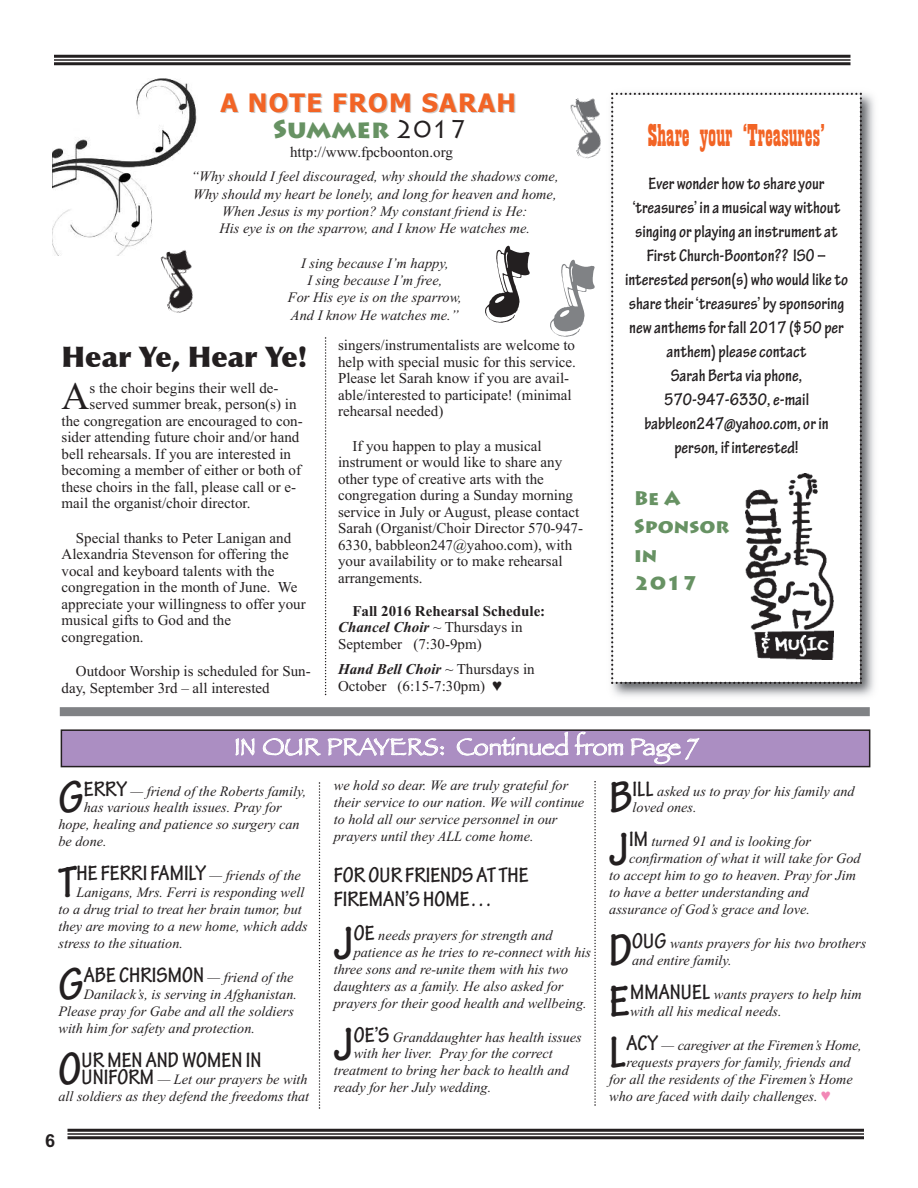
<style>
.page{position:relative;width:918px;height:1188px;background:#fff}
.page>*{position:absolute;margin:0;border:0;box-sizing:border-box;transform-origin:0 0}
.t1{font:38.85px "Times New Roman";color:#231f20}
.t2{font:33px "Playbill";color:#f26425}
.t3{font:900 28.5px "Optima";color:#231f20}
.t4{font:700 25.5px "Tahoma";letter-spacing:.05em;color:#f26425}
.t5{font:900 25.5px "Lithos Pro";color:#679263}
.t6{font:24px "Papyrus";letter-spacing:-.005em;color:#fff}
.t7{font:700 condensed 22.5px/24px "Tekton Pro";color:#231f20}
.t8{font:900 19.5px/28.5px "Lithos Pro";color:#679263}
.t9{font:700 condensed 18px/24px "Tekton Pro";color:#231f20;text-align:center}
.t10{font:700 18px "Arial";color:#231f20}
.t11{font:15px/16.5px "Times New Roman";color:#231f20}
.t12{font:14.4px/17.2px "Times New Roman PS Italic MT OTF";color:#231f20;text-align:center}
.t13{font:italic 14.25px/17px "Times New Roman";color:#231f20}
.s1{font-weight:400;color:#231f20}
.s2{font-weight:700}
.s3{font-weight:700;font-style:italic}
.s4{font-family:"Tekton Pro";font-weight:700;font-style:normal;font-stretch:condensed;font-size:47.4px}
.s5{font-family:"Tekton Pro";font-weight:700;font-style:normal;font-stretch:condensed;font-size:22.5px}
.s6{font-size:47.4px}
.s7{font-family:"Times New Roman";font-weight:400;font-style:italic;font-stretch:normal;font-size:14.25px}
.s8{color:#f287b6}
</style>
<div class="page">
<div style="left:61px;top:730px;width:809px;height:37px;background:#ab8ec2"></div>
<div style="left:61px;top:729px;width:809px;height:38px;border:2px solid #231f20"></div>
<hr style="left:68px;top:1129px;width:796px;height:3px;background:#231f20">
<hr style="left:68px;top:1133px;width:796px;height:2px;background:#231f20">
<hr style="left:68px;top:1136px;width:796px;height:3px;background:#231f20">
<hr style="left:54px;top:55px;width:796px;height:3px;background:#231f20">
<hr style="left:54px;top:59px;width:796px;height:2px;background:#231f20">
<hr style="left:54px;top:62px;width:796px;height:3px;background:#231f20">
<img style="left:52px;top:78px;width:145px;height:177px">
<img style="left:485px;top:246px;width:45px;height:77px">
<img style="left:152px;top:246px;width:45px;height:67px">
<img style="left:550px;top:264px;width:15px;height:73px">
<img style="left:611px;top:92px;width:263px;height:605px">
<svg style="left:565px;top:93px;width:297px;height:591px"></svg>
<div style="left:738px;top:471px;width:104px;height:192px;background:#fff"></div>
<img style="left:745px;top:474px;width:88px;height:185px">
<svg style="left:325px;top:337px;width:1px;height:358px"></svg>
<svg style="left:319px;top:782px;width:1px;height:327px"></svg>
<svg style="left:594px;top:781px;width:2px;height:325px"></svg>
<div style="left:60px;top:707px;width:810px;height:9px;background:#808285"></div>
<h3 class="t4" style="left:220px;top:85px;width:297px">A NOTE FROM SARAH</h3>
<h3 class="t5" style="left:273px;top:113px;width:196px">Summer <span class="s1">2017</span></h3>
<p class="t11" style="left:290px;top:144px;width:164px">http://www.fpcboonton.org</p>
<p class="t12" style="left:191px;top:168px;width:369px">“Why should I feel discouraged, why should the shadows come, Why should my heart be lonely, and long for heaven and home, When Jesus is my portion? My constant friend is He:<br>His eye is on the sparrow, and I know He watches me.</p>
<p class="t12" style="left:288px;top:254px;width:175px">I sing because I’m happy,<br>I sing because I’m free,<br>For His eye is on the sparrow,<br>And I know He watches me.”</p>
<h3 class="t3" style="left:62px;top:340px;width:247px">Hear Ye, Hear Ye!</h3>
<h1 class="t1" style="left:62px;top:370px;width:30px">A</h1>
<p class="t11" style="left:90px;top:379px;width:191px">s the choir begins their well de-</p>
<p class="t11" style="left:90px;top:396px;width:209px">served summer break, person(s) in</p>
<p class="t11" style="left:62px;top:412px;width:243px">the congregation are encouraged to con-</p>
<p class="t11" style="left:62px;top:429px;width:239px">sider attending future choir and/or hand</p>
<p class="t11" style="left:62px;top:445px;width:231px">bell rehearsals. If you are interested in</p>
<p class="t11" style="left:62px;top:462px;width:241px">becoming a member of either or both of</p>
<p class="t11" style="left:62px;top:478px;width:236px">these choirs in the fall, please call or e-</p>
<p class="t11" style="left:62px;top:495px;width:190px">mail the organist/choir director.</p>
<p class="t11" style="left:62px;top:529px;width:246px;text-indent:14px">Special thanks to Peter Lanigan and Alexandria Stevenson for offering the vocal and keyboard talents with the congregation in the month of June. We appreciate your willingness to offer your musical gifts to God and the congregation.</p>
<p class="t11" style="left:62px;top:663px;width:251px;text-indent:14px">Outdoor Worship is scheduled for Sun&shy;day, September 3rd – all interested</p>
<p class="t11" style="left:338px;top:337px;width:239px">singers/instrumentalists are welcome to help with special music for this service.<br>Please let Sarah know if you are avail&shy;able/interested to participate! (minimal rehearsal needed)</p>
<p class="t11" style="left:338px;top:437px;width:247px;text-indent:14px">If you happen to play a musical instrument or would like to share any other type of creative arts with the congregation during a Sunday morning service in July or August, please contact Sarah (Organist/Choir Director 570-947- 6330, babbleon247@yahoo.com), with your availability or to make rehearsal arrangements.</p>
<p class="t11" style="left:338px;top:602px;width:209px;text-indent:14px"><span class="s2">Fall 2016 Rehearsal Schedule:<br></span><span class="s3">Chancel Choir</span> ~ Thursdays in<br>September (7:30-9pm)</p>
<p class="t11" style="left:338px;top:661px;width:198px"><span class="s3">Hand Bell Choir</span> ~ Thursdays in<br>October (6:15-7:30pm) ♥</p>
<h2 class="t2" style="left:648px;top:118px;width:179px">Share your ‘Treasures’</h2>
<p class="t9" style="left:625px;top:171px;width:224px">Ever wonderhow toshareyour ‘treasures’ inamusical way without singingor playinganinstrumentat<br>First Church-Boonton?? ISO – interested person(s) who would liketo sharetheir‘treasures’bysponsoring new anthemsforfall 2017 ($50 per anthem) pleasecontact<br>Sarah Bertavia phone,<br>570-947-6330,e-mail babbleon247@yahoo.com,orin person, if interested!</p>
<h3 class="t8" style="left:634px;top:484px;width:97px">Be A<br>Sponsor in<br>2017</h3>
<h3 class="t6" style="left:234px;top:732px;width:465px">IN OUR PRAYERS: Continued from Page 7</h3>
<p class="t13" style="left:58px;top:782px;width:249px"><span class="s4">G</span><span class="s5">ERRY</span> — friend of the Roberts family,</p>
<p class="t13" style="left:84px;top:799px;width:199px">has various health issues. Pray for</p>
<p class="t13" style="left:58px;top:816px;width:243px">hope, healing and patience so surgery can</p>
<p class="t13" style="left:58px;top:833px;width:50px">be done.</p>
<h3 class="t7" style="left:58px;top:862px;width:244px"><span class="s6">T</span>HE FERRI FAMILY <span class="s7">— friends of the</span></h3>
<p class="t13" style="left:58px;top:884px;width:251px;text-indent:18px">Lanigans, Mrs. Ferri is responding well to a drug trial to treat her brain tumor, but they are moving to a new home, which adds stress to the situation.</p>
<p class="t13" style="left:58px;top:968px;width:236px"><span class="s4">G</span><span class="s5">ABE CHRISMON</span> — friend of the</p>
<p class="t13" style="left:84px;top:985px;width:215px">Danilack’s, is serving in Afghanistan.</p>
<p class="t13" style="left:59px;top:1002px;width:237px">Please pray for Gabe and all the soldiers</p>
<p class="t13" style="left:59px;top:1019px;width:198px">with him for safety and protection.</p>
<h3 class="t7" style="left:58px;top:1048px;width:204px"><span class="s6">O</span>URMEN ANDWOMEN IN</h3>
<p class="t13" style="left:59px;top:1070px;width:252px;text-align:right"><span class="s5">UNIFORM</span> — Let our prayers be with<br>all soldiers as they defend the freedoms that</p>
<p class="t10" style="left:45px;top:1129px;width:12px">6</p>
<p class="t13" style="left:334px;top:777px;width:252px">we hold so dear. We are truly grateful for their service to our nation. We will continue to hold all our service personnel in our prayers until they ALL come home.</p>
<h3 class="t7" style="left:334px;top:863px;width:196px">FOR OUR FRIENDS ATTHE<br>FIREMAN’S HOME…</h3>
<p class="t13" style="left:334px;top:926px;width:220px"><span class="s4">J</span><span class="s5">OE</span> needs prayers for strength and</p>
<p class="t13" style="left:354px;top:943px;width:239px">patience as he tries to re-connect with his</p>
<p class="t13" style="left:334px;top:960px;width:236px">three sons and re-unite them with his two</p>
<p class="t13" style="left:334px;top:977px;width:231px">daughters as a family. He also asked for</p>
<p class="t13" style="left:334px;top:994px;width:254px">prayers for their good health and wellbeing.</p>
<p class="t13" style="left:334px;top:1028px;width:249px"><span class="s4">J</span><span class="s5">OE’S</span> Granddaughter has health issues</p>
<p class="t13" style="left:354px;top:1045px;width:200px">with her liver. Pray for the correct</p>
<p class="t13" style="left:334px;top:1062px;width:236px">treatment to bring her back to health and</p>
<p class="t13" style="left:334px;top:1079px;width:159px">ready for her July wedding.</p>
<p class="t13" style="left:633px;top:782px;width:224px;text-indent:-23px"><span class="s4">B</span><span class="s5">ILL</span> asked us to pray for his family and loved ones.</p>
<p class="t13" style="left:609px;top:833px;width:203px"><span class="s4">J</span><span class="s5">IM</span> turned 91 and is looking for</p>
<p class="t13" style="left:629px;top:850px;width:233px">confirmation of what it will take for God</p>
<p class="t13" style="left:609px;top:867px;width:248px">to accept him to go to heaven. Pray for Jim</p>
<p class="t13" style="left:609px;top:884px;width:201px">to have a better understanding and</p>
<p class="t13" style="left:609px;top:901px;width:202px">assurance of God’s grace and love.</p>
<p class="t13" style="left:632px;top:934px;width:236px;text-indent:-23px"><span class="s4">D</span><span class="s5">OUG</span> wants prayers for his two brothers and entire family.</p>
<p class="t13" style="left:630px;top:985px;width:233px;text-indent:-21px"><span class="s4">E</span><span class="s5">MMANUEL</span> wants prayers to help him with all his medical needs.</p>
<p class="t13" style="left:609px;top:1036px;width:254px"><span class="s4">L</span><span class="s5">ACY</span> — caregiver at the Firemen’s Home,</p>
<p class="t13" style="left:626px;top:1053px;width:226px">requests prayers for family, friends and</p>
<p class="t13" style="left:609px;top:1070px;width:245px">for all the residents of the Firemen’s Home</p>
<p class="t13" style="left:609px;top:1087px;width:223px">who are faced with daily challenges. <span class="s8">♥</span></p>
</div>
